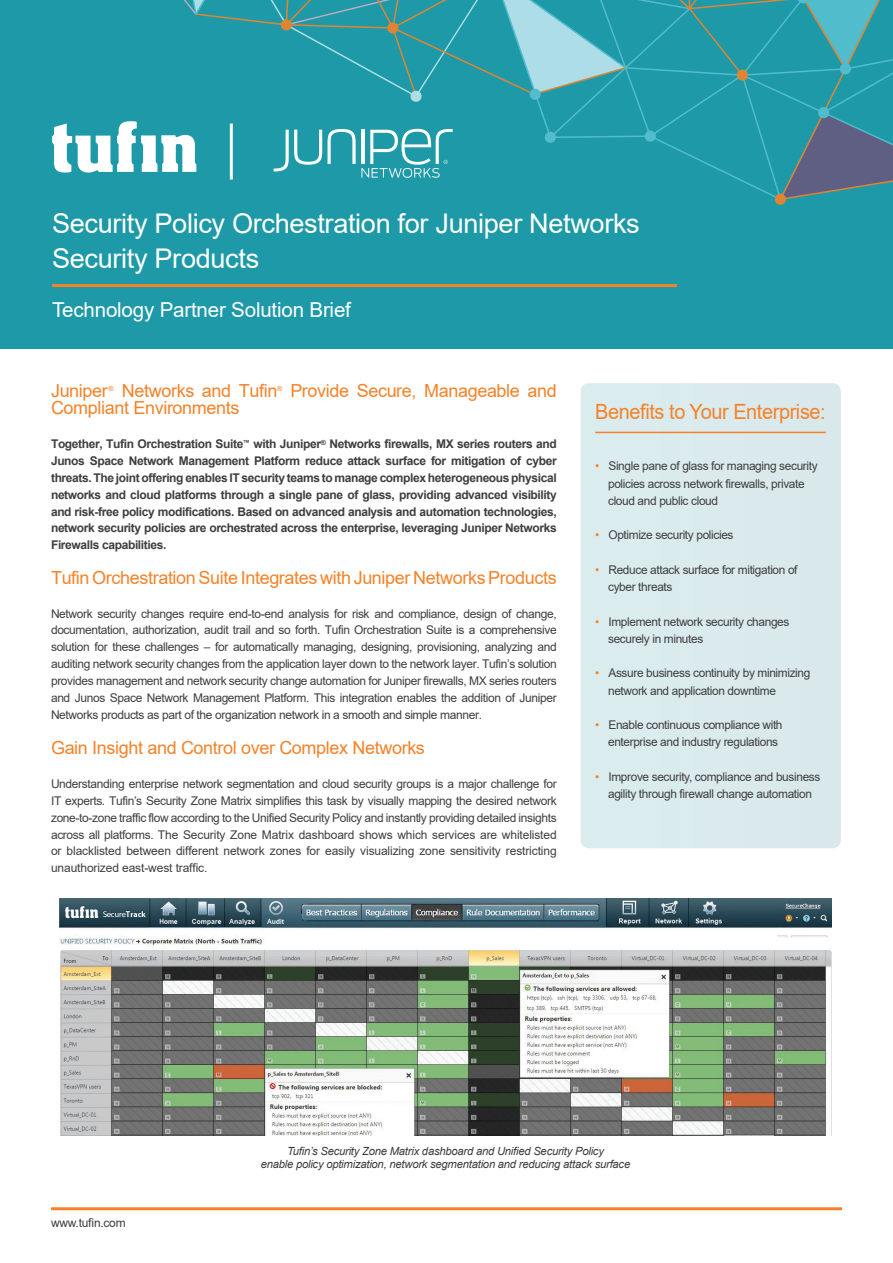
<style>
.page{position:relative;width:893px;height:1263px;background:#fff}
.page>*{position:absolute;margin:0;border:0;box-sizing:border-box;transform-origin:0 0}
.t1{font:27.15px/34.7px "Arial";letter-spacing:-.015em;color:#fff}
.t2{font:21px "Arial";letter-spacing:-.02em;color:#f58229;scale:.95 1}
.t3{font:20.55px "Arial";letter-spacing:-.01em;color:#fff}
.t4{font:18px "Arial";letter-spacing:-.02em;color:#f58229}
.t5{font:12px/17px "Arial";letter-spacing:-.03em;color:#3e3e3f}
.t6{font:700 12px/17px "Arial";letter-spacing:-.03em;color:#3e3e3f;text-align:justify}
.t7{font:italic 11.25px/13.5px "Arial";letter-spacing:-.02em;color:#3e3e3f;text-align:center}
.t8{font:7.05px "Arial";color:#f58229}
.s1{color:#f58229}
</style>
<div class="page">
<div style="left:0;top:0;width:893px;height:349px;background:#1d99a7"></div>
<div style="left:581px;top:383px;width:260px;height:465px;background:#daeaed;border-radius:9px"></div>
<hr style="left:595px;top:432px;width:231px;height:1px;background:#f58229">
<hr style="left:51px;top:1207px;width:791px;height:3px;background:#f58229">
<hr style="left:52px;top:284px;width:625px;height:3px;background:#f58229">
<svg style="left:52px;top:0;width:841px;height:205px"></svg>
<img style="left:59px;top:899px;width:773px;height:236px">
<h1 class="t1" style="left:52px;top:206px;width:589px">Security Policy Orchestration for Juniper Networks<br>Security Products</h1>
<h3 class="t3" style="left:52px;top:296px;width:300px">Technology Partner Solution Brief</h3>
<h3 class="t4" style="left:51px;top:378px;width:58px">Juniper</h3>
<p class="t8" style="left:109px;top:384px;width:7px">®</p>
<h3 class="t4" style="left:122px;top:378px;width:157px">Networks and Tufin</h3>
<p class="t8" style="left:277px;top:384px;width:7px">®</p>
<h3 class="t4" style="left:290px;top:378px;width:268px">Provide Secure, Manageable and</h3>
<h3 class="t4" style="left:51px;top:395px;width:190px">Compliant Environments</h3>
<p class="t6" style="left:51px;top:435px;width:507px">Together, Tufin Orchestration Suite<sup>™</sup> with Juniper<sup>®</sup> Networks firewalls, MX series routers and Junos Space Network Management Platform reduce attack surface for mitigation of cyber threats. The joint offering enables IT security teams to manage complex heterogeneous physical networks and cloud platforms through a single pane of glass, providing advanced visibility and risk-free policy modifications. Based on advanced analysis and automation technologies, network security policies are orchestrated across the enterprise, leveraging Juniper Networks Firewalls capabilities.</p>
<h3 class="t4" style="left:51px;top:565px;width:507px">Tufin Orchestration Suite Integrates with Juniper Networks Products</h3>
<p class="t5" style="left:51px;top:605px;width:507px;text-align:justify">Network security changes require end-to-end analysis for risk and compliance, design of change, documentation, authorization, audit trail and so forth. Tufin Orchestration Suite is a comprehensive solution for these challenges – for automatically managing, designing, provisioning, analyzing and auditing network security changes from the application layer down to the network layer. Tufin’s solution provides management and network security change automation for Juniper firewalls, MX series routers and Junos Space Network Management Platform. This integration enables the addition of Juniper Networks products as part of the organization network in a smooth and simple manner.</p>
<h3 class="t4" style="left:51px;top:735px;width:375px">Gain Insight and Control over Complex Networks</h3>
<p class="t5" style="left:51px;top:775px;width:507px;text-align:justify">Understanding enterprise network segmentation and cloud security groups is a major challenge for IT experts. Tufin’s Security Zone Matrix simplifies this task by visually mapping the desired network zone-to-zone traffic flow according to the Unified Security Policy and instantly providing detailed insights across all platforms. The Security Zone Matrix dashboard shows which services are whitelisted or blacklisted between different network zones for easily visualizing zone sensitivity restricting unauthorized east-west traffic.</p>
<h2 class="t2" style="left:595px;top:397px;width:244px">Benefits to Your Enterprise:</h2>
<p class="t5" style="left:608px;top:457px;width:211px;text-indent:-13px"><span class="s1">•</span> Single pane of glass for managing security policies across network firewalls, private cloud and public cloud</p>
<p class="t5" style="left:595px;top:527px;width:140px"><span class="s1">•</span> Optimize security policies</p>
<p class="t5" style="left:608px;top:561px;width:191px;text-indent:-13px"><span class="s1">•</span> Reduce attack surface for mitigation of cyber threats</p>
<p class="t5" style="left:608px;top:613px;width:183px;text-indent:-13px"><span class="s1">•</span> Implement network security changes securely in minutes</p>
<p class="t5" style="left:608px;top:664px;width:204px;text-indent:-13px"><span class="s1">•</span> Assure business continuity by minimizing network and application downtime</p>
<p class="t5" style="left:608px;top:716px;width:176px;text-indent:-13px"><span class="s1">•</span> Enable continuous compliance with enterprise and industry regulations</p>
<p class="t5" style="left:595px;top:768px;width:227px;text-align:center"><span class="s1">•</span> Improve security, compliance and business agility through firewall change automation</p>
<p class="t5" style="left:51px;top:1214px;width:76px">www.tufin.com</p>
<p class="t7" style="left:261px;top:1144px;width:371px">Tufin’s Security Zone Matrix dashboard and Unified Security Policy<br>enable policy optimization, network segmentation and reducing attack surface</p>
</div>
